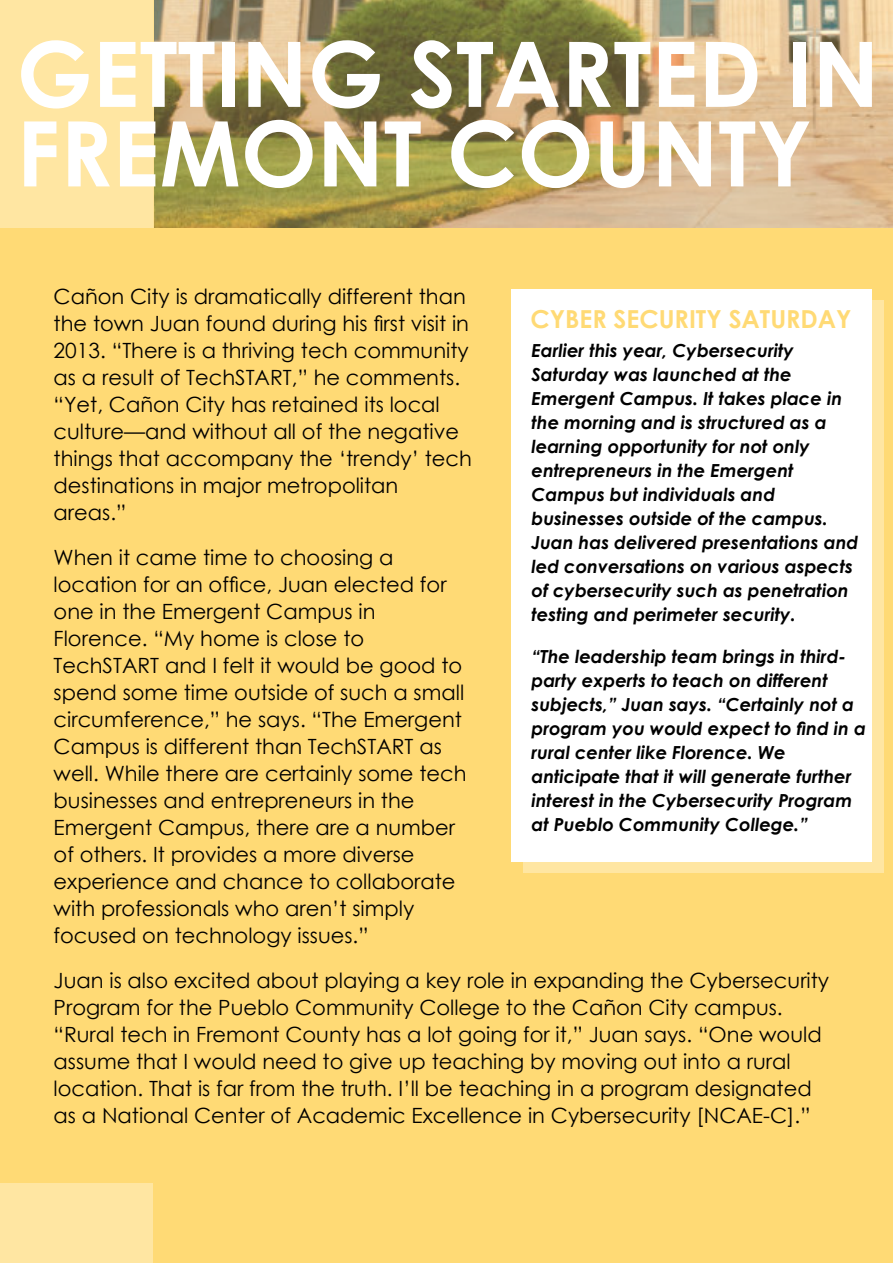
<style>
.page{position:relative;width:893px;height:1263px;background:#fff}
.page>*{position:absolute;margin:0;border:0;box-sizing:border-box;transform-origin:0 0}
.t1{font:700 90.45px/79.5px "Century Gothic";color:#fff}
.t2{font:700 24.75px "Century Gothic";color:#ffda75}
.t3{font:21px/27px "Century Gothic";color:#000}
.t4{font:italic 700 18px/24px "Century Gothic";color:#000}
</style>
<div class="page">
<div style="left:0;top:0;width:153px;height:228px;background:#ffe6a2"></div>
<div style="left:153px;top:0;width:740px;height:228px;background:#ffda75;opacity:.31"></div>
<div style="left:0;top:228px;width:893px;height:1035px;background:#ffda75"></div>
<div style="left:523px;top:300px;width:360px;height:573px;background:#ffe6a2"></div>
<div style="left:512px;top:289px;width:360px;height:572px;background:#fff"></div>
<div style="left:0;top:1183px;width:153px;height:80px;background:#ffe6a2"></div>
<h1 class="t1" style="left:17px;top:43px;width:864px">GETTING STARTED IN<br>FREMONT COUNTY</h1>
<p class="t3" style="left:54px;top:285px;width:420px">Cañon City is dramatically different than the town Juan found during his first visit in 2013. “There is a thriving tech community as a result of TechSTART,” he comments. “Yet, Cañon City has retained its local culture—and without all of the negative things that accompany the ‘trendy’ tech destinations in major metropolitan areas.”</p>
<p class="t3" style="left:54px;top:546px;width:414px">When it came time to choosing a location for an office, Juan elected for one in the Emergent Campus in Florence. “My home is close to TechSTART and I felt it would be good to spend some time outside of such a small circumference,” he says. “The Emergent Campus is different than TechSTART as well. While there are certainly some tech businesses and entrepreneurs in the Emergent Campus, there are a number of others. It provides a more diverse experience and chance to collaborate with professionals who aren’t simply focused on technology issues.”</p>
<p class="t3" style="left:54px;top:969px;width:777px">Juan is also excited about playing a key role in expanding the Cybersecurity Program for the Pueblo Community College to the Cañon City campus. “Rural tech in Fremont County has a lot going for it,” Juan says. “One would assume that I would need to give up teaching by moving out into a rural location. That is far from the truth. I’ll be teaching in a program designated as a National Center of Academic Excellence in Cybersecurity [NCAE-C].”</p>
<p class="t2" style="left:530px;top:310px;width:323px">CYBER SECURITY SATURDAY</p>
<p class="t4" style="left:531px;top:340px;width:328px">Earlier this year, Cybersecurity Saturday was launched at the Emergent Campus. It takes place in the morning and is structured as a learning opportunity for not only entrepreneurs in the Emergent Campus but individuals and businesses outside of the campus.<br>Juan has delivered presentations and led conversations on various aspects of cybersecurity such as penetration testing and perimeter security.</p>
<p class="t4" style="left:531px;top:646px;width:336px">“The leadership team brings in third&shy;party experts to teach on different subjects,” Juan says. “Certainly not a program you would expect to find in a rural center like Florence. We anticipate that it will generate further interest in the Cybersecurity Program at Pueblo Community College.”</p>
</div>
